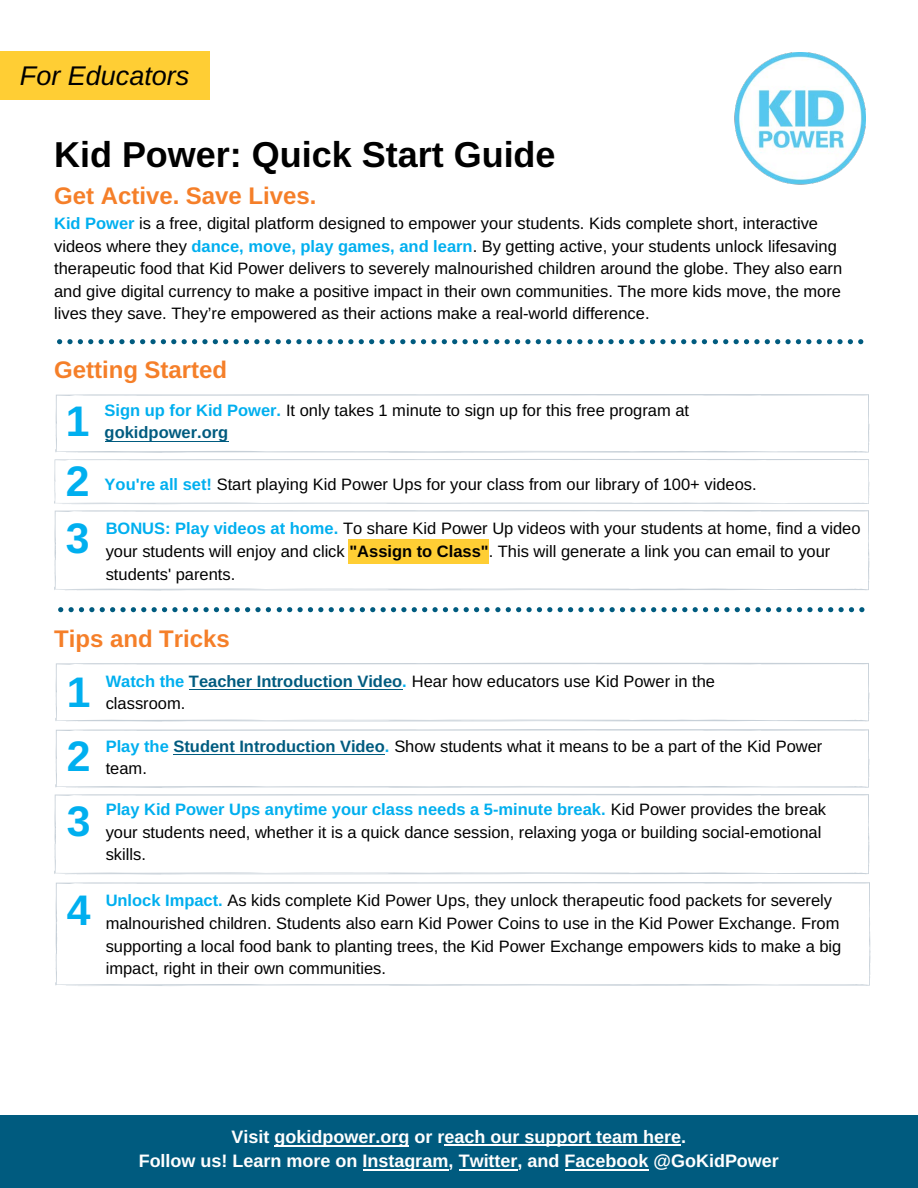
<style>
.page{position:relative;width:918px;height:1188px;background:#fff}
.page>*{position:absolute;margin:0;border:0;box-sizing:border-box;transform-origin:0 0}
.t1{font:700 42.75px/64.1px "Arimo";color:#00afef}
.t2{font:700 36px "Arimo";color:#000}
.t3{font:italic 27px "Arimo";color:#000}
.t4{font:700 24px "Arimo";color:#f57f29}
.t5{font:700 18px/24.8px "Arimo";color:#fff;text-align:center}
.t6{font:16.5px/22.5px "Arimo";color:#000}
.s1{font-weight:700;color:#00afef}
.s2{font-weight:700;color:#005b7f}
.s3{font-weight:700}
</style>
<div class="page">
<img style="left:734px;top:53px;width:132px;height:131px">
<div style="left:0;top:1115px;width:918px;height:73px;background:#005b7f"></div>
<svg style="left:54px;top:510px;width:815px;height:81px"></svg>
<div style="left:348px;top:539px;width:140px;height:25px;background:#ffce34"></div>
<svg style="left:57px;top:339px;width:213px;height:5px"></svg>
<svg style="left:276px;top:339px;width:212px;height:5px"></svg>
<svg style="left:494px;top:339px;width:213px;height:5px"></svg>
<svg style="left:713px;top:339px;width:151px;height:5px"></svg>
<svg style="left:58px;top:607px;width:213px;height:5px"></svg>
<svg style="left:277px;top:607px;width:431px;height:5px"></svg>
<svg style="left:714px;top:607px;width:150px;height:5px"></svg>
<svg style="left:55px;top:394px;width:814px;height:59px"></svg>
<svg style="left:55px;top:729px;width:814px;height:59px"></svg>
<svg style="left:54px;top:794px;width:815px;height:81px"></svg>
<svg style="left:55px;top:882px;width:816px;height:104px"></svg>
<svg style="left:55px;top:662px;width:814px;height:60px"></svg>
<svg style="left:54px;top:459px;width:815px;height:45px"></svg>
<div style="left:0;top:51px;width:209px;height:49px;background:#ffce34"></div>
<hr style="left:565px;top:1169px;width:83px;height:2px;background:#fff">
<hr style="left:459px;top:1169px;width:58px;height:2px;background:#fff">
<hr style="left:363px;top:1169px;width:85px;height:2px;background:#fff">
<hr style="left:445px;top:1145px;width:236px;height:1px;background:#fff">
<hr style="left:275px;top:1146px;width:134px;height:1px;background:#fff">
<hr style="left:105px;top:441px;width:123px;height:1px;background:#005b7f">
<hr style="left:189px;top:689px;width:213px;height:1px;background:#005b7f">
<hr style="left:174px;top:754px;width:211px;height:1px;background:#005b7f">
<h3 class="t3" style="left:20px;top:60px;width:171px">For Educators</h3>
<h2 class="t2" style="left:54px;top:134px;width:503px">Kid Power: Quick Start Guide</h2>
<h3 class="t4" style="left:54px;top:182px;width:264px">Get Active. Save Lives.</h3>
<p class="t6" style="left:54px;top:212px;width:790px"><span class="s1">Kid Power</span> is a free, digital platform designed to empower your students. Kids complete short, interactive videos where they <span class="s1">dance, move, play games, and learn</span>. By getting active, your students unlock lifesaving therapeutic food that Kid Power delivers to severely malnourished children around the globe. They also earn and give digital currency to make a positive impact in their own communities. The more kids move, the more lives they save. They’re empowered as their actions make a real-world difference.</p>
<h3 class="t4" style="left:54px;top:357px;width:175px">Getting Started</h3>
<h1 class="t1" style="left:66px;top:389px;width:25px">1</h1>
<p class="t6" style="left:105px;top:399px;width:586px"><span class="s1">Sign up for Kid Power.</span> It only takes 1 minute to sign up for this free program at <span class="s2">gokidpower.org</span></p>
<p class="t6" style="left:105px;top:473px;width:654px"><span class="s1">You're all set!</span> Start playing Kid Power Ups for your class from our library of 100+ videos.</p>
<h1 class="t1" style="left:66px;top:449px;width:25px">2</h1>
<h1 class="t1" style="left:66px;top:506px;width:25px">3</h1>
<p class="t6" style="left:106px;top:517px;width:756px"><span class="s1">BONUS: Play videos at home.</span> To share Kid Power Up videos with your students at home, find a video your students will enjoy and click <span class="s3">"Assign to Class"</span>. This will generate a link you can email to your students' parents.</p>
<h3 class="t4" style="left:54px;top:625px;width:177px">Tips and Tricks</h3>
<h1 class="t1" style="left:67px;top:660px;width:25px">1<br>2</h1>
<h1 class="t1" style="left:67px;top:789px;width:25px">3</h1>
<h1 class="t1" style="left:67px;top:879px;width:25px">4</h1>
<p class="t6" style="left:106px;top:670px;width:611px"><span class="s1">Watch the</span> <span class="s2">Teacher Introduction Video</span><span class="s1">.</span> Hear how educators use Kid Power in the classroom.</p>
<p class="t6" style="left:106px;top:735px;width:718px"><span class="s1">Play the</span> <span class="s2">Student Introduction Video</span><span class="s1">.</span> Show students what it means to be a part of the Kid Power team.</p>
<p class="t6" style="left:106px;top:798px;width:722px"><span class="s1">Play Kid Power Ups anytime your class needs a 5-minute break.</span> Kid Power provides the break your students need, whether it is a quick dance session, relaxing yoga or building social-emotional skills.</p>
<p class="t6" style="left:106px;top:890px;width:737px"><span class="s1">Unlock Impact.</span> As kids complete Kid Power Ups, they unlock therapeutic food packets for severely malnourished children. Students also earn Kid Power Coins to use in the Kid Power Exchange. From supporting a local food bank to planting trees, the Kid Power Exchange empowers kids to make a big impact, right in their own communities.</p>
<p class="t5" style="left:139px;top:1124px;width:642px">Visit gokidpower.org or reach our support team here.<br>Follow us! Learn more on Instagram, Twitter, and Facebook @GoKidPower</p>
</div>
